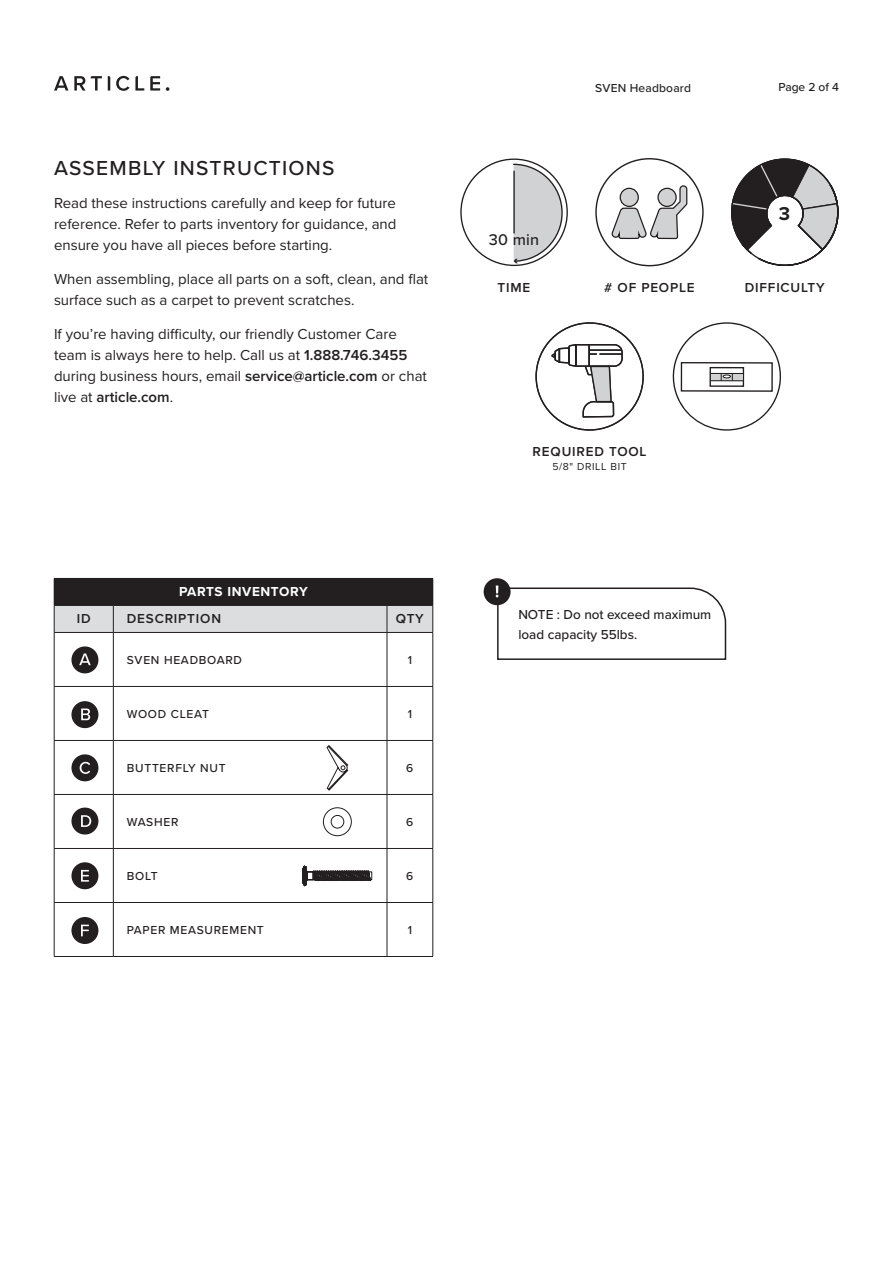
<style>
.page{position:relative;width:893px;height:1263px;background:#fff}
.page>*{position:absolute;margin:0;border:0;box-sizing:border-box;transform-origin:0 0}
.t1{font:500 21px "Proxima Nova";letter-spacing:.06em;color:#231f20}
.t2{font:700 19.35px "Proxima Nova";color:#231f20}
.t3{font:500 16.2px "Proxima Nova";color:#231f20}
.t4{font:15px/21px "Proxima Nova";color:#231f20}
.t5{font:600 13.5px "Proxima Nova";letter-spacing:.06em;color:#231f20}
.body_copy{font:500 13.5px/19.5px "Proxima Nova";color:#231f20}
.t6{font:700 13.5px "Proxima Nova";letter-spacing:.045em;color:#fff}
.t7{font:500 12px "Proxima Nova";letter-spacing:.06em;color:#231f20}
.t8{font:500 12px "Proxima Nova";letter-spacing:.015em;color:#231f20}
.t9{font:10.5px "Proxima Nova";letter-spacing:.06em;color:#231f20}
.s1{font-weight:600}
</style>
<div class="page">
<svg style="left:54px;top:76px;width:116px;height:15px"></svg>
<hr style="left:54px;top:578px;width:59px;height:1px;background:#231f20">
<hr style="left:113px;top:578px;width:274px;height:1px;background:#231f20">
<hr style="left:387px;top:578px;width:46px;height:1px;background:#231f20">
<svg style="left:54px;top:579px;width:380px;height:53px;background:#7c7b7c"></svg>
<hr style="left:54px;top:632px;width:59px;height:1px;background:#231f20">
<hr style="left:54px;top:633px;width:1px;height:53px;background:#231f20">
<hr style="left:113px;top:632px;width:274px;height:1px;background:#231f20">
<hr style="left:113px;top:633px;width:1px;height:53px;background:#231f20">
<hr style="left:387px;top:632px;width:46px;height:1px;background:#231f20">
<hr style="left:387px;top:633px;width:1px;height:53px;background:#231f20">
<hr style="left:433px;top:633px;width:1px;height:53px;background:#231f20">
<hr style="left:54px;top:686px;width:59px;height:1px;background:#231f20">
<hr style="left:54px;top:687px;width:1px;height:53px;background:#231f20">
<hr style="left:113px;top:686px;width:274px;height:1px;background:#231f20">
<hr style="left:113px;top:687px;width:1px;height:53px;background:#231f20">
<hr style="left:387px;top:686px;width:46px;height:1px;background:#231f20">
<hr style="left:387px;top:687px;width:1px;height:53px;background:#231f20">
<hr style="left:433px;top:687px;width:1px;height:53px;background:#231f20">
<hr style="left:54px;top:740px;width:59px;height:1px;background:#231f20">
<hr style="left:54px;top:741px;width:1px;height:53px;background:#231f20">
<hr style="left:113px;top:740px;width:274px;height:1px;background:#231f20">
<hr style="left:113px;top:741px;width:1px;height:53px;background:#231f20">
<hr style="left:387px;top:740px;width:46px;height:1px;background:#231f20">
<hr style="left:387px;top:741px;width:1px;height:53px;background:#231f20">
<hr style="left:433px;top:741px;width:1px;height:53px;background:#231f20">
<hr style="left:54px;top:794px;width:59px;height:1px;background:#231f20">
<hr style="left:54px;top:795px;width:1px;height:53px;background:#231f20">
<hr style="left:113px;top:794px;width:274px;height:1px;background:#231f20">
<hr style="left:113px;top:795px;width:1px;height:53px;background:#231f20">
<hr style="left:387px;top:794px;width:46px;height:1px;background:#231f20">
<hr style="left:387px;top:795px;width:1px;height:53px;background:#231f20">
<hr style="left:433px;top:795px;width:1px;height:53px;background:#231f20">
<hr style="left:54px;top:848px;width:59px;height:1px;background:#231f20">
<hr style="left:54px;top:849px;width:1px;height:53px;background:#231f20">
<hr style="left:113px;top:848px;width:274px;height:1px;background:#231f20">
<hr style="left:113px;top:849px;width:1px;height:53px;background:#231f20">
<hr style="left:387px;top:848px;width:46px;height:1px;background:#231f20">
<hr style="left:387px;top:849px;width:1px;height:53px;background:#231f20">
<hr style="left:433px;top:849px;width:1px;height:53px;background:#231f20">
<hr style="left:54px;top:902px;width:59px;height:1px;background:#231f20">
<hr style="left:54px;top:903px;width:1px;height:53px;background:#231f20">
<hr style="left:113px;top:902px;width:274px;height:1px;background:#231f20">
<hr style="left:113px;top:903px;width:1px;height:53px;background:#231f20">
<hr style="left:387px;top:902px;width:46px;height:1px;background:#231f20">
<hr style="left:387px;top:903px;width:1px;height:53px;background:#231f20">
<hr style="left:433px;top:903px;width:1px;height:53px;background:#231f20">
<hr style="left:54px;top:956px;width:59px;height:1px;background:#231f20">
<hr style="left:113px;top:956px;width:274px;height:1px;background:#231f20">
<hr style="left:387px;top:956px;width:46px;height:1px;background:#231f20">
<div style="left:72px;top:647px;width:26px;height:26px;background:#231f20;border-radius:50%"></div>
<div style="left:71px;top:646px;width:27px;height:27px;border:1px solid #231f20;border-radius:50%"></div>
<svg style="left:79px;top:653px;width:12px;height:12px"></svg>
<div style="left:72px;top:702px;width:26px;height:25px;background:#231f20;border-radius:50%"></div>
<div style="left:71px;top:701px;width:27px;height:27px;border:1px solid #231f20;border-radius:50%"></div>
<svg style="left:81px;top:708px;width:9px;height:12px"></svg>
<div style="left:72px;top:755px;width:26px;height:26px;background:#231f20;border-radius:50%"></div>
<div style="left:71px;top:754px;width:27px;height:27px;border:1px solid #231f20;border-radius:50%"></div>
<svg style="left:80px;top:762px;width:10px;height:12px"></svg>
<div style="left:72px;top:808px;width:26px;height:26px;background:#231f20;border-radius:50%"></div>
<div style="left:71px;top:807px;width:27px;height:27px;border:1px solid #231f20;border-radius:50%"></div>
<svg style="left:81px;top:815px;width:10px;height:12px"></svg>
<div style="left:72px;top:863px;width:26px;height:25px;background:#231f20;border-radius:50%"></div>
<div style="left:71px;top:862px;width:27px;height:27px;border:1px solid #231f20;border-radius:50%"></div>
<svg style="left:81px;top:870px;width:8px;height:12px"></svg>
<div style="left:72px;top:918px;width:26px;height:25px;background:#231f20;border-radius:50%"></div>
<div style="left:71px;top:917px;width:27px;height:27px;border:1px solid #231f20;border-radius:50%"></div>
<svg style="left:81px;top:925px;width:8px;height:11px"></svg>
<svg style="left:323px;top:807px;width:29px;height:29px"></svg>
<svg style="left:326px;top:745px;width:22px;height:46px"></svg>
<svg style="left:302px;top:865px;width:70px;height:21px"></svg>
<svg style="left:460px;top:158px;width:108px;height:108px"></svg>
<hr style="left:513px;top:171px;width:2px;height:62px;background:#231f20">
<svg style="left:595px;top:158px;width:109px;height:108px"></svg>
<svg style="left:731px;top:158px;width:108px;height:108px"></svg>
<svg style="left:672px;top:322px;width:109px;height:109px"></svg>
<svg style="left:535px;top:322px;width:109px;height:109px"></svg>
<div style="left:485px;top:580px;width:24px;height:24px;background:#231f20;border-radius:50%"></div>
<div style="left:484px;top:578px;width:27px;height:27px;border:3px solid #231f20;border-radius:50%"></div>
<svg style="left:496px;top:585px;width:231px;height:75px"></svg>
<h1 class="t1" style="left:54px;top:152px;width:282px">ASSEMBLY INSTRUCTIONS</h1>
<p class="t4" style="left:54px;top:192px;width:344px;text-align:justify">Read these instructions carefully and keep for future reference. Refer to parts inventory for guidance, and ensure you have all pieces before starting.</p>
<p class="t4" style="left:54px;top:268px;width:376px">When assembling, place all parts on a soft, clean, and flat surface such as a carpet to prevent scratches.</p>
<p class="t4" style="left:54px;top:323px;width:374px">If you’re having difficulty, our friendly Customer Care team is always here to help. Call us at <span class="s1">1.888.746.3455 </span>during business hours, email <span class="s1">service@article.com</span> or chat live at <span class="s1">article.com</span>.</p>
<p class="t6" style="left:179px;top:581px;width:130px">PARTS INVENTORY</p>
<p class="t5" style="left:77px;top:608px;width:15px">ID</p>
<p class="t5" style="left:127px;top:608px;width:96px">DESCRIPTION</p>
<p class="t5" style="left:396px;top:608px;width:29px">QTY</p>
<p class="t7" style="left:127px;top:651px;width:117px">SVEN HEADBOARD</p>
<p class="t7" style="left:408px;top:651px;width:6px">1</p>
<p class="t7" style="left:127px;top:705px;width:84px">WOOD CLEAT</p>
<p class="t7" style="left:408px;top:705px;width:6px">1</p>
<p class="t7" style="left:127px;top:759px;width:100px">BUTTERFLY NUT</p>
<p class="t7" style="left:406px;top:759px;width:9px">6</p>
<p class="t7" style="left:127px;top:813px;width:53px">WASHER</p>
<p class="t7" style="left:406px;top:813px;width:9px">6</p>
<p class="t7" style="left:127px;top:867px;width:32px">BOLT</p>
<p class="t7" style="left:406px;top:867px;width:9px">6</p>
<p class="t7" style="left:127px;top:921px;width:138px">PAPER MEASUREMENT</p>
<p class="t7" style="left:408px;top:921px;width:6px">1</p>
<p class="t8" style="left:595px;top:79px;width:97px">SVEN Headboard</p>
<p class="t7" style="left:778px;top:78px;width:62px">Page 2 of 4</p>
<p class="t3" style="left:489px;top:228px;width:52px">30 min</p>
<p class="t2" style="left:779px;top:199px;width:13px">3</p>
<p class="t5" style="left:498px;top:278px;width:34px">TIME</p>
<p class="t5" style="left:604px;top:278px;width:92px"># OF PEOPLE</p>
<p class="t5" style="left:745px;top:278px;width:81px">DIFFICULTY</p>
<p class="t5" style="left:533px;top:442px;width:115px">REQUIRED TOOL</p>
<p class="t9" style="left:552px;top:458px;width:76px">5/8" DRILL BIT</p>
<p class="body_copy" style="left:518px;top:604px;width:195px">NOTE : Do not exceed maximum load capacity 55lbs.</p>
</div>
